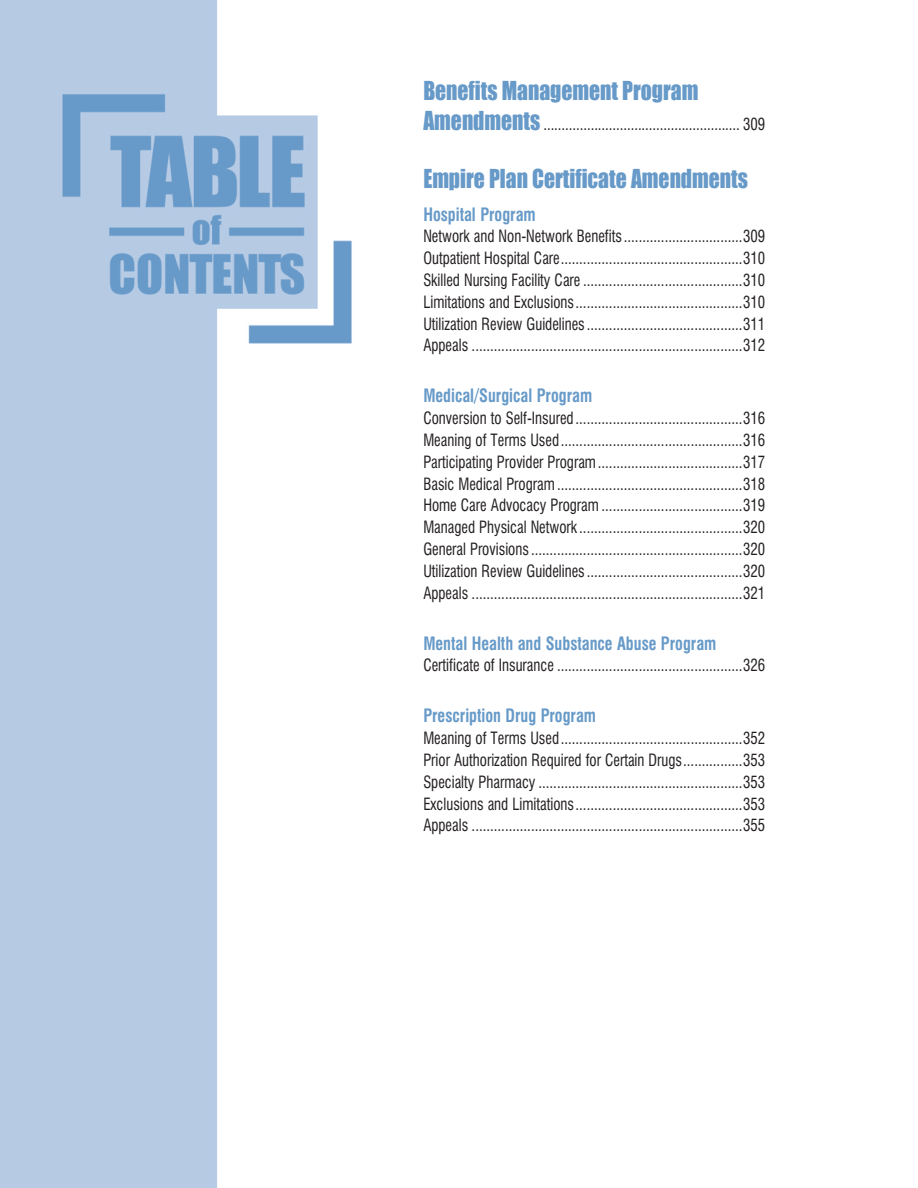
<style>
.page{position:relative;width:918px;height:1188px;background:#fff}
.page>*{position:absolute;margin:0;border:0;box-sizing:border-box;transform-origin:0 0}
.Contents_Main_Head{font:24px "Impact";color:#679ac8;scale:.9 1}
.Contents_Heads{font:700 condensed 18px "Swiss 721 BT";color:#679ac8;scale:.9 1}
.Contents_Body{font:condensed 16.5px "Swiss 721 BT";color:#231f20;scale:.9 1}
.Contents_Main_Head-2{font:condensed 16.5px "Swiss 721 BT";color:#231f20;scale:.9 1}
.s1{font-family:"Impact";font-stretch:normal;font-size:24px;color:#679ac8}
</style>
<div class="page">
<img style="left:0;top:0;width:352px;height:1188px">
<p class="Contents_Main_Head" style="left:423px;top:72px;width:307px">Benefits Management Program</p>
<p class="Contents_Main_Head-2" style="left:423px;top:114px;width:382px"><span class="s1">Amendments</span> ...................................................... 309</p>
<p class="Contents_Main_Head" style="left:423px;top:160px;width:362px">Empire Plan Certificate Amendments</p>
<p class="Contents_Heads" style="left:423px;top:203px;width:126px">Hospital Program</p>
<p class="Contents_Body" style="left:423px;top:227px;width:382px">Network and Non-Network Benefits ................................309</p>
<p class="Contents_Body" style="left:423px;top:248px;width:382px">Outpatient Hospital Care.................................................310</p>
<p class="Contents_Body" style="left:423px;top:270px;width:382px">Skilled Nursing Facility Care ...........................................310</p>
<p class="Contents_Body" style="left:423px;top:292px;width:382px">Limitations and Exclusions.............................................310</p>
<p class="Contents_Body" style="left:423px;top:314px;width:382px">Utilization Review Guidelines ..........................................311</p>
<p class="Contents_Body" style="left:423px;top:335px;width:382px">Appeals .........................................................................312</p>
<p class="Contents_Heads" style="left:423px;top:385px;width:189px">Medical/Surgical Program</p>
<p class="Contents_Body" style="left:423px;top:408px;width:382px">Conversion to Self-Insured .............................................316</p>
<p class="Contents_Body" style="left:423px;top:430px;width:382px">Meaning of Terms Used.................................................316</p>
<p class="Contents_Body" style="left:423px;top:452px;width:382px">Participating Provider Program.......................................317</p>
<p class="Contents_Body" style="left:423px;top:474px;width:382px">Basic Medical Program..................................................318</p>
<p class="Contents_Body" style="left:423px;top:495px;width:382px">Home Care Advocacy Program ......................................319</p>
<p class="Contents_Body" style="left:423px;top:517px;width:382px">Managed Physical Network ............................................320</p>
<p class="Contents_Body" style="left:423px;top:539px;width:382px">General Provisions .........................................................320</p>
<p class="Contents_Body" style="left:423px;top:561px;width:382px">Utilization Review Guidelines ..........................................320</p>
<p class="Contents_Body" style="left:423px;top:583px;width:382px">Appeals .........................................................................321</p>
<p class="Contents_Heads" style="left:423px;top:632px;width:327px">Mental Health and Substance Abuse Program</p>
<p class="Contents_Body" style="left:423px;top:656px;width:382px">Certificate of Insurance ..................................................326</p>
<p class="Contents_Heads" style="left:423px;top:705px;width:193px">Prescription Drug Program</p>
<p class="Contents_Body" style="left:423px;top:728px;width:382px">Meaning of Terms Used.................................................352</p>
<p class="Contents_Body" style="left:423px;top:750px;width:382px">Prior Authorization Required for Certain Drugs................353</p>
<p class="Contents_Body" style="left:423px;top:772px;width:382px">Specialty Pharmacy .......................................................353</p>
<p class="Contents_Body" style="left:423px;top:794px;width:382px">Exclusions and Limitations.............................................353</p>
<p class="Contents_Body" style="left:423px;top:816px;width:382px">Appeals .........................................................................355</p>
</div>
